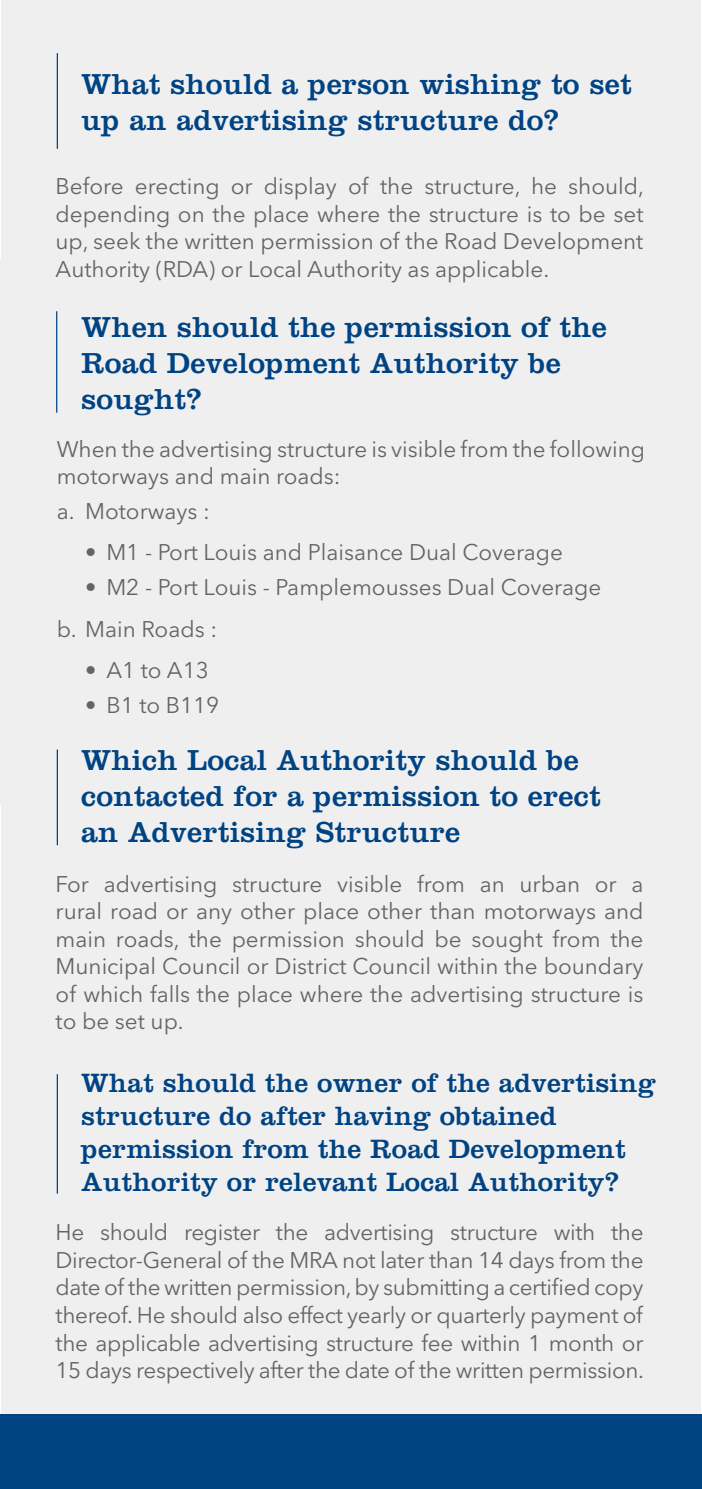
<style>
.page{position:relative;width:702px;height:1489px;background:#fff}
.page>*{position:absolute;margin:0;border:0;box-sizing:border-box;transform-origin:0 0}
.t1{font:30px/36px "Clarendon LT Std";letter-spacing:.01em;color:#004383}
.t2{font:27.5px/33px "Clarendon LT Std";letter-spacing:.01em;color:#004383}
.t3{font:22.5px/27.5px "Avenir Next LT Pro";color:#636466;text-align:justify}
</style>
<div class="page">
<hr style="left:0;top:259px;width:2px;height:545px;background:#efeff0">
<div style="left:1px;top:0;width:699px;height:1488px;background:#efeff0"></div>
<hr style="left:57px;top:53px;width:1px;height:96px;background:#004383">
<hr style="left:57px;top:1074px;width:1px;height:119px;background:#004383">
<hr style="left:57px;top:749px;width:1px;height:96px;background:#004383">
<hr style="left:56px;top:311px;width:1px;height:101px;background:#004383">
<div style="left:0;top:1414px;width:702px;height:74px;background:#004383"></div>
<h1 class="t1" style="left:81px;top:65px;width:552px">What should a person wishing to set up an advertising structure do?</h1>
<p class="t3" style="left:56px;top:172px;width:590px">Before erecting or display of the structure, he should, depending on the place where the structure is to be set up, seek the written permission of the Road Development Authority (RDA) or Local Authority as applicable.</p>
<h1 class="t1" style="left:81px;top:309px;width:527px">When should the permission of the<br>Road Development Authority be sought?</h1>
<p class="t3" style="left:57px;top:435px;width:590px">When the advertising structure is visible from the following motorways and main roads:</p>
<p class="t3" style="left:57px;top:497px;width:155px">a. Motorways :</p>
<p class="t3" style="left:85px;top:538px;width:479px">• M1 - Port Louis and Plaisance Dual Coverage</p>
<p class="t3" style="left:57px;top:566px;width:546px;line-height:41.8px;text-indent:28px">• M2 - Port Louis - Pamplemousses Dual Coverage b. Main Roads :</p>
<p class="t3" style="left:85px;top:656px;width:125px">• A1 to A13</p>
<p class="t3" style="left:85px;top:691px;width:136px">• B1 to B119</p>
<h1 class="t1" style="left:81px;top:741px;width:521px">Which Local Authority should be contacted for a permission to erect an Advertising Structure</h1>
<p class="t3" style="left:56px;top:869px;width:589px">For advertising structure visible from an urban or a rural road or any other place other than motorways and main roads, the permission should be sought from the Municipal Council or District Council within the boundary of which falls the place where the advertising structure is to be set up.</p>
<p class="t2" style="left:81px;top:1066px;width:576px">What should the owner of the advertising structure do after having obtained permission from the Road Development Authority or relevant Local Authority?</p>
<p class="t3" style="left:56px;top:1218px;width:590px">He should register the advertising structure with the Director-General of the MRA not later than 14 days from the date of the written permission, by submitting a certified copy thereof. He should also effect yearly or quarterly payment of the applicable advertising structure fee within 1 month or 15 days respectively after the date of the written permission.</p>
</div>
